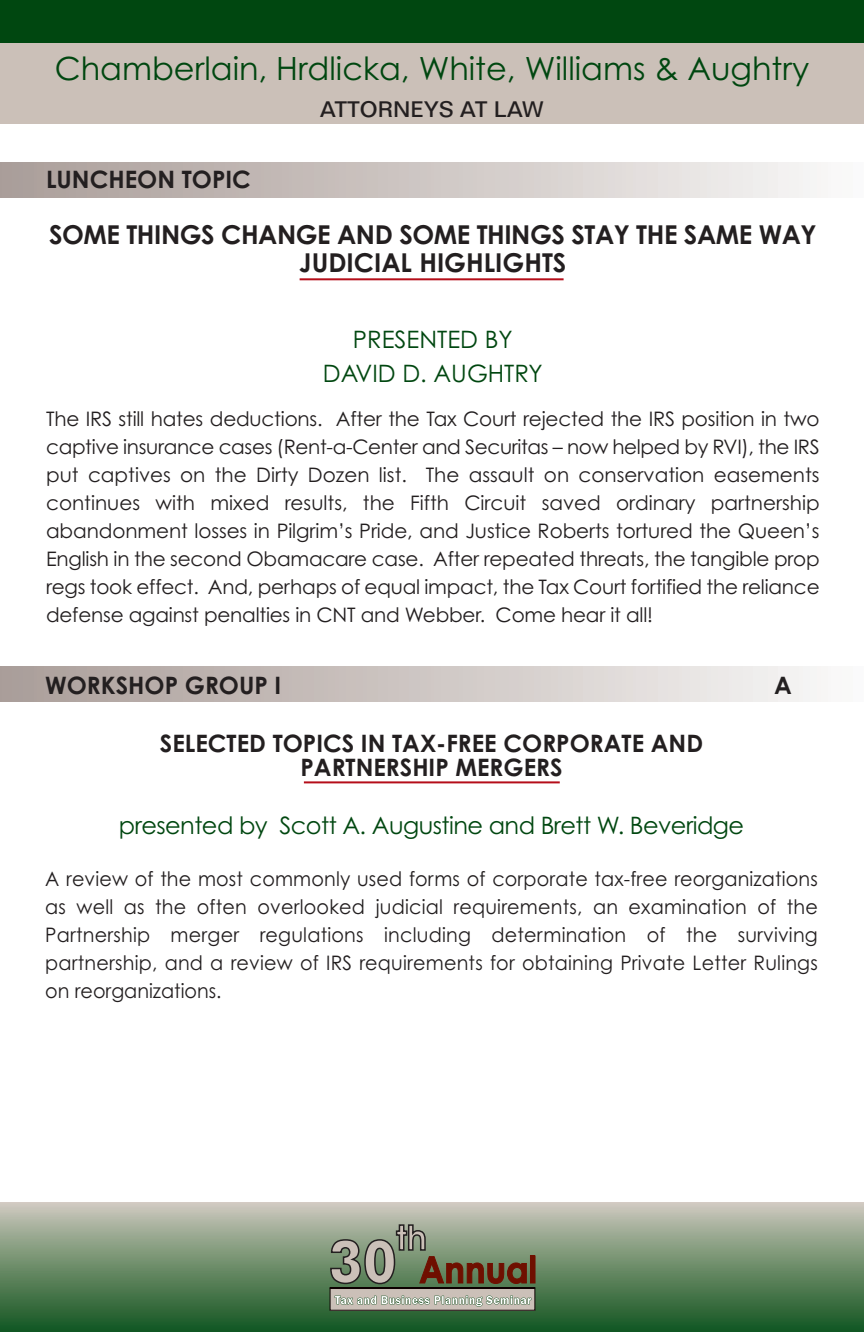
<style>
.page{position:relative;width:864px;height:1332px;background:#fff}
.page>*{position:absolute;margin:0;border:0;box-sizing:border-box;transform-origin:0 0}
.t1{font:32px "Century Gothic";color:#004710}
.t2{font:700 26px/28px "Century Gothic";letter-spacing:-.015em;color:#231f20;text-align:center}
.t3{font:700 24px/24px "Century Gothic";color:#231f20;text-align:center}
.t4{font:24px "Century Gothic";letter-spacing:-.02em;color:#004710}
.t5{font:24px/34px "Century Gothic";color:#004710;text-align:center}
.t6{font:500 22px "Folio BT";color:#231f20}
.t7{font:20px/28px "Century Gothic";letter-spacing:-.005em;color:#231f20;text-align:justify}
.t8{font:20px/28px "Century Gothic";letter-spacing:-.005em;color:#231f20;text-align:justify;scale:.96 1}
</style>
<div class="page">
<div style="left:0;top:1203px;width:864px;height:129px;background:linear-gradient(to bottom,#cbc7ba,#10541d)"></div>
<div style="left:0;top:0;width:864px;height:114px;background:#004710"></div>
<div style="left:0;top:43px;width:864px;height:81px;background:#cbc0b8"></div>
<div style="left:330px;top:1288px;width:205px;height:22px;background:#cbc0b8"></div>
<div style="left:530px;top:1256px;width:5px;height:27px;background:#6f0f00"></div>
<svg style="left:335px;top:1296px;width:196px;height:11px"></svg>
<hr style="left:330px;top:1287px;width:205px;height:2px;background:#0c0000">
<svg style="left:330px;top:1224px;width:197px;height:61px"></svg>
<div style="left:0;top:162px;width:864px;height:35px;background:linear-gradient(to right,#a99c97,#f8f7f7)"></div>
<div style="left:0;top:666px;width:864px;height:35px;background:linear-gradient(to right,#a99c97,#f8f7f7)"></div>
<hr style="left:304px;top:781px;width:256px;height:2px;background:#b50e1a">
<hr style="left:300px;top:278px;width:264px;height:2px;background:#b50e1a">
<h1 class="t1" style="left:55px;top:50px;width:756px">Chamberlain, Hrdlicka, White, Williams &amp; Aughtry</h1>
<p class="t6" style="left:320px;top:97px;width:225px">ATTORNEYS AT LAW</p>
<p class="t3" style="left:46px;top:167px;width:206px">LUNCHEON TOPIC</p>
<h2 class="t2" style="left:49px;top:221px;width:769px">SOME THINGS CHANGE AND SOME THINGS STAY THE SAME WAY<br>JUDICIAL HIGHLIGHTS</h2>
<p class="t5" style="left:323px;top:322px;width:221px">PRESENTED BY<br>DAVID D. AUGHTRY</p>
<p class="t7" style="left:46px;top:405px;width:775px">The IRS still hates deductions. After the Tax Court rejected the IRS position in two captive insurance cases (Rent-a-Center and Securitas – now helped by RVI), the IRS put captives on the Dirty Dozen list. The assault on conservation easements continues with mixed results, the Fifth Circuit saved ordinary partnership abandonment losses in Pilgrim’s Pride, and Justice Roberts tortured the Queen’s English in the second Obamacare case. After repeated threats, the tangible prop regs took effect. And, perhaps of equal impact, the Tax Court fortified the reliance defense against penalties in CNT and Webber. Come hear it all!</p>
<p class="t3" style="left:45px;top:674px;width:238px">WORKSHOP GROUP I</p>
<p class="t3" style="left:774px;top:674px;width:19px">A</p>
<p class="t3" style="left:160px;top:732px;width:545px">SELECTED TOPICS IN TAX-FREE CORPORATE AND<br>PARTNERSHIP MERGERS</p>
<p class="t4" style="left:119px;top:812px;width:627px">presented by Scott A. Augustine and Brett W. Beveridge</p>
<p class="t8" style="left:45px;top:865px;width:806px">A review of the most commonly used forms of corporate tax-free reorganizations as well as the often overlooked judicial requirements, an examination of the Partnership merger regulations including determination of the surviving partnership, and a review of IRS requirements for obtaining Private Letter Rulings on reorganizations.</p>
</div>
